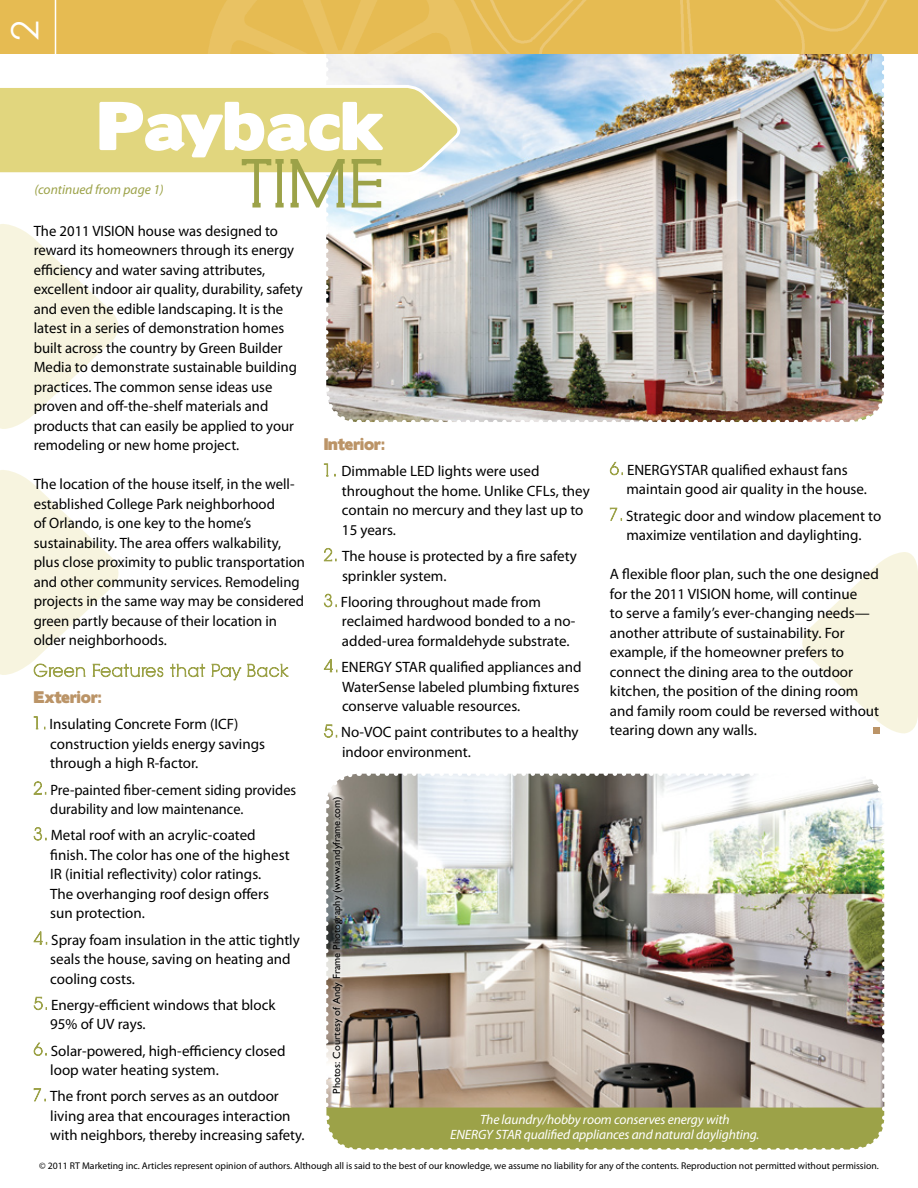
<style>
.page{position:relative;width:918px;height:1188px;background:#fff}
.page>*{position:absolute;margin:0;border:0;box-sizing:border-box;transform-origin:0 0}
.t1{font:61.5px "Boris Black Bloxx";color:#fff}
.t2{font:37.5px "Century Gothic";color:#fff}
.t3{font:15px/19.5px "Myriad Pro";color:#000}
.t4{font:15px/19.5px "Myriad Pro";color:#000;scale:.96 1}
.t5{font:15px "Boris Black Bloxx";color:#bb9467}
.t6{font:italic 13.5px/15px "Myriad Pro";letter-spacing:-.01em;color:#fff;text-align:center}
.t7{font:italic 13.5px "Myriad Pro";color:#9ca248}
.t8{font:10.5px "Gill Sans";color:#000}
.t9{font:9.75px "Myriad Pro";color:#000}
</style>
<div class="page">
<img style="left:889px;top:0;width:24px;height:54px">
<svg style="left:0;top:470px;width:289px;height:211px"></svg>
<svg style="left:33px;top:716px;width:13px;height:14px"></svg>
<svg style="left:33px;top:781px;width:14px;height:14px"></svg>
<svg style="left:33px;top:827px;width:14px;height:14px"></svg>
<svg style="left:33px;top:931px;width:14px;height:14px"></svg>
<svg style="left:33px;top:996px;width:14px;height:14px"></svg>
<svg style="left:33px;top:1042px;width:14px;height:14px"></svg>
<svg style="left:33px;top:1088px;width:13px;height:14px"></svg>
<svg style="left:802px;top:552px;width:116px;height:181px"></svg>
<div style="left:326px;top:1070px;width:558px;height:80px;background:#9ca248;border-radius:32px"></div>
<img style="left:326px;top:784px;width:525px;height:324px">
<img style="left:326px;top:815px;width:34px;height:335px">
<svg style="left:368px;top:1116px;width:517px;height:34px"></svg>
<img style="left:851px;top:779px;width:34px;height:330px">
<svg style="left:326px;top:773px;width:517px;height:35px"></svg>
<svg style="left:324px;top:463px;width:12px;height:14px"></svg>
<svg style="left:323px;top:548px;width:14px;height:14px"></svg>
<svg style="left:324px;top:593px;width:13px;height:15px"></svg>
<svg style="left:324px;top:658px;width:14px;height:15px"></svg>
<svg style="left:324px;top:724px;width:14px;height:14px"></svg>
<svg style="left:610px;top:461px;width:13px;height:15px"></svg>
<svg style="left:610px;top:507px;width:12px;height:14px"></svg>
<div style="left:873px;top:727px;width:7px;height:7px;background:#bb9467"></div>
<div style="left:328px;top:796px;width:17px;height:300px;background:#fff;opacity:.75"></div>
<img style="left:0;top:0;width:889px;height:429px">
<h2 class="t2" style="left:2px;top:40px;width:22px;rotate:-90deg">2</h2>
<h1 class="t1" style="left:98px;top:79px;width:288px">Payback</h1>
<p class="t7" style="left:34px;top:181px;width:131px">(continued from page 1)</p>
<p class="t3" style="left:34px;top:221px;width:271px">The 2011 VISION house was designed to reward its homeowners through its energy efficiency and water saving attributes, excellent indoor air quality, durability, safety and even the edible landscaping. It is the latest in a series of demonstration homes built across the country by Green Builder Media to demonstrate sustainable building practices. The common sense ideas use proven and off-the-shelf materials and products that can easily be applied to your remodeling or new home project.</p>
<p class="t3" style="left:34px;top:474px;width:273px">The location of the house itself, in the well&shy;established College Park neighborhood<br>of Orlando, is one key to the home’s sustainability. The area offers walkability, plus close proximity to public transportation and other community services. Remodeling projects in the same way may be considered green partly because of their location in older neighborhoods.</p>
<p class="t5" style="left:34px;top:686px;width:69px">Exterior:</p>
<p class="t3" style="left:50px;top:714px;width:217px">Insulating Concrete Form (ICF) construction yields energy savings through a high R-factor.</p>
<p class="t4" style="left:50px;top:780px;width:258px">Pre-painted fiber-cement siding provides durability and low maintenance.</p>
<p class="t3" style="left:50px;top:825px;width:241px">Metal roof with an acrylic-coated finish. The color has one of the highest IR (initial reflectivity) color ratings.<br>The overhanging roof design offers sun protection.</p>
<p class="t3" style="left:50px;top:930px;width:251px">Spray foam insulation in the attic tightly seals the house, saving on heating and cooling costs.</p>
<p class="t3" style="left:50px;top:995px;width:227px">Energy-efficient windows that block<br>95% of UV rays.</p>
<p class="t3" style="left:50px;top:1041px;width:237px">Solar-powered, high-efficiency closed loop water heating system.</p>
<p class="t3" style="left:50px;top:1086px;width:256px">The front porch serves as an outdoor living area that encourages interaction with neighbors, thereby increasing safety.</p>
<p class="t5" style="left:324px;top:433px;width:62px">Interior:</p>
<p class="t3" style="left:342px;top:461px;width:250px">Dimmable LED lights were used throughout the home. Unlike CFLs, they contain no mercury and they last up to<br>15 years.</p>
<p class="t3" style="left:342px;top:546px;width:236px">The house is protected by a fire safety sprinkler system.</p>
<p class="t3" style="left:341px;top:592px;width:236px">Flooring throughout made from reclaimed hardwood bonded to a no&shy;added-urea formaldehyde substrate.</p>
<p class="t3" style="left:342px;top:657px;width:242px">ENERGY STAR qualified appliances and<br>WaterSense labeled plumbing fixtures conserve valuable resources.</p>
<p class="t3" style="left:341px;top:722px;width:239px">No-VOC paint contributes to a healthy indoor environment.</p>
<p class="t8" style="left:331px;top:1094px;width:299px;rotate:-90deg">Photos: Courtesy of Andy Frame Photography (www.andyframe.com)</p>
<p class="t3" style="left:626px;top:460px;width:242px">ENERGYSTAR qualified exhaust fans maintain good air quality in the house.</p>
<p class="t3" style="left:626px;top:506px;width:257px">Strategic door and window placement to maximize ventilation and daylighting.</p>
<p class="t3" style="left:610px;top:564px;width:271px">A flexible floor plan, such the one designed for the 2011 VISION home, will continue<br>to serve a family’s ever-changing needs— another attribute of sustainability. For example, if the homeowner prefers to connect the dining area to the outdoor kitchen, the position of the dining room and family room could be reversed without tearing down any walls.</p>
<p class="t6" style="left:450px;top:1112px;width:311px">The laundry/hobby room conserves energy with<br>ENERGY STAR qualified appliances and natural daylighting.</p>
<p class="t9" style="left:39px;top:1160px;width:841px">© 2011 RT Marketing inc. Articles represent opinion of authors. Although all is said to the best of our knowledge, we assume no liability for any of the contents. Reproduction not permitted without permission.</p>
</div>
